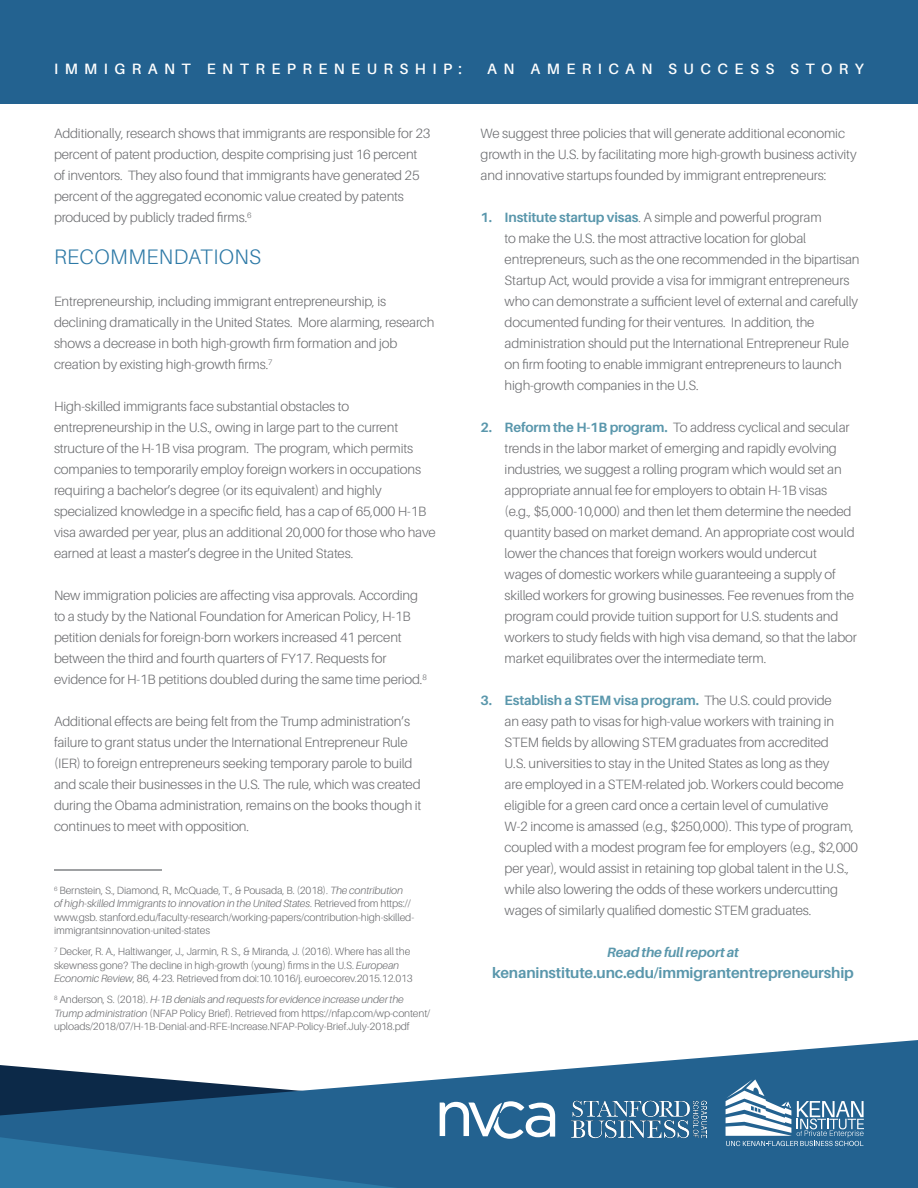
<style>
.page{position:relative;width:918px;height:1188px;background:#fff}
.page>*{position:absolute;margin:0;border:0;box-sizing:border-box;transform-origin:0 0}
.Main_H1{font:300 21px "Aileron";letter-spacing:.02em;color:#2d79a6}
.Main_Text{font:700 15px "Aileron";letter-spacing:-.01em;color:#5a97ac}
.t1{font:600 15px "Aileron";letter-spacing:.43em;color:#fff}
.Main_Text-2{font:300 13.5px/21px "Aileron";letter-spacing:-.01em;color:#6c6d70}
.Main_Text-3{font:italic 700 13.5px "Aileron";letter-spacing:-.01em;color:#5a97ac}
.Main_References{font:300 10.5px/13.5px "Aileron";letter-spacing:-.01em;color:#6c6d70}
.s1{font-style:italic}
.s2{font-weight:700;color:#5a97ac}
</style>
<div class="page">
<div style="left:0;top:0;width:918px;height:104px;background:#236290"></div>
<svg style="left:0;top:1040px;width:918px;height:148px;fill:#236290"></svg>
<hr style="left:54px;top:869px;width:108px;height:2px;background:#808285">
<svg style="left:726px;top:1079px;width:138px;height:67px"></svg>
<img style="left:572px;top:1099px;width:134px;height:39px">
<svg style="left:440px;top:1101px;width:115px;height:38px"></svg>
<svg style="left:0;top:1137px;width:398px;height:51px;background:#276d9a"></svg>
<p class="t1" style="left:54px;top:60px;width:410px">IMMIGRANT ENTREPRENEURSHIP:</p>
<p class="t1" style="left:487px;top:60px;width:378px">AN AMERICAN SUCCESS STORY</p>
<p class="Main_Text-2" style="left:54px;top:123px;width:378px">Additionally, research shows that immigrants are responsible for 23 percent of patent production, despite comprising just 16 percent of inventors. They also found that immigrants have generated 25 percent of the aggregated economic value created by patents produced by publicly traded firms.<sup>6</sup></p>
<p class="Main_H1" style="left:54px;top:245px;width:209px">RECOMMENDATIONS</p>
<p class="Main_Text-2" style="left:54px;top:291px;width:382px">Entrepreneurship, including immigrant entrepreneurship, is declining dramatically in the United States. More alarming, research shows a decrease in both high-growth firm formation and job creation by existing high-growth firms.<sup>7</sup></p>
<p class="Main_Text-2" style="left:54px;top:396px;width:383px">High-skilled immigrants face substantial obstacles to entrepreneurship in the U.S., owing in large part to the current structure of the H-1B visa program. The program, which permits companies to temporarily employ foreign workers in occupations requiring a bachelor’s degree (or its equivalent) and highly specialized knowledge in a specific field, has a cap of 65,000 H-1B visa awarded per year, plus an additional 20,000 for those who have earned at least a master’s degree in the United States.</p>
<p class="Main_Text-2" style="left:54px;top:585px;width:374px">New immigration policies are affecting visa approvals. According to a study by the National Foundation for American Policy, H-1B petition denials for foreign-born workers increased 41 percent between the third and fourth quarters of FY17. Requests for evidence for H-1B petitions doubled during the same time period.<sup>8</sup></p>
<p class="Main_Text-2" style="left:54px;top:711px;width:369px">Additional effects are being felt from the Trump administration’s failure to grant status under the International Entrepreneur Rule (IER) to foreign entrepreneurs seeking temporary parole to build and scale their businesses in the U.S. The rule, which was created during the Obama administration, remains on the books though it continues to meet with opposition.</p>
<p class="Main_References" style="left:54px;top:884px;width:362px"><sup>6</sup> Bernstein, S., Diamond, R., McQuade, T., &amp; Pousada, B. (2018). <span class="s1">The contribution of high-skilled Immigrants to innovation in the United States</span>. Retrieved from https:// www.gsb. stanford.edu/faculty-research/working-papers/contribution-high-skilled&shy;immigrantsinnovation-united-states</p>
<p class="Main_References" style="left:54px;top:945px;width:360px"><sup>7</sup> Decker, R. A., Haltiwanger, J., Jarmin, R. S., &amp; Miranda, J. (2016). Where has all the skewness gone? The decline in high-growth (young) firms in the U.S. <span class="s1">European<br>Economic Review</span>, 86, 4-23. Retrieved from doi:10.1016/j. euroecorev.2015.12.013</p>
<p class="Main_References" style="left:54px;top:993px;width:378px"><sup>8</sup> Anderson, S. (2018). <span class="s1">H-1B denials and requests for evidence increase under the<br>Trump administration</span> (NFAP Policy Brief). Retrieved from https://nfap.com/wp-content/ uploads/2018/07/H-1B-Denial-and-RFE-Increase.NFAP-Policy-Brief.July-2018.pdf</p>
<p class="Main_Text-2" style="left:481px;top:123px;width:378px">We suggest three policies that will generate additional economic growth in the U.S. by facilitating more high-growth business activity and innovative startups founded by immigrant entrepreneurs:</p>
<p class="Main_Text-2" style="left:505px;top:207px;width:356px;text-indent:-24px"><span class="s2">1. Institute startup visas</span>. A simple and powerful program<br>to make the U.S. the most attractive location for global entrepreneurs, such as the one recommended in the bipartisan Startup Act, would provide a visa for immigrant entrepreneurs who can demonstrate a sufficient level of external and carefully documented funding for their ventures. In addition, the administration should put the International Entrepreneur Rule on firm footing to enable immigrant entrepreneurs to launch high-growth companies in the U.S.</p>
<p class="Main_Text-2" style="left:505px;top:417px;width:354px;text-indent:-24px"><span class="s2">2. Reform the H-1B program.</span> To address cyclical and secular trends in the labor market of emerging and rapidly evolving industries, we suggest a rolling program which would set an appropriate annual fee for employers to obtain H-1B visas (e.g., $5,000-10,000) and then let them determine the needed quantity based on market demand. An appropriate cost would lower the chances that foreign workers would undercut wages of domestic workers while guaranteeing a supply of skilled workers for growing businesses. Fee revenues from the program could provide tuition support for U.S. students and workers to study fields with high visa demand, so that the labor market equilibrates over the intermediate term.</p>
<p class="Main_Text-2" style="left:505px;top:690px;width:355px;text-indent:-24px"><span class="s2">3. Establish a STEM visa program.</span> The U.S. could provide<br>an easy path to visas for high-value workers with training in STEM fields by allowing STEM graduates from accredited<br>U.S. universities to stay in the United States as long as they<br>are employed in a STEM-related job. Workers could become eligible for a green card once a certain level of cumulative<br>W-2 income is amassed (e.g., $250,000). This type of program, coupled with a modest program fee for employers (e.g., $2,000 per year), would assist in retaining top global talent in the U.S., while also lowering the odds of these workers undercutting wages of similarly qualified domestic STEM graduates.</p>
<p class="Main_Text-3" style="left:607px;top:945px;width:133px">Read the full report at</p>
<p class="Main_Text" style="left:492px;top:964px;width:363px">kenaninstitute.unc.edu/immigrantentrepreneurship</p>
</div>
